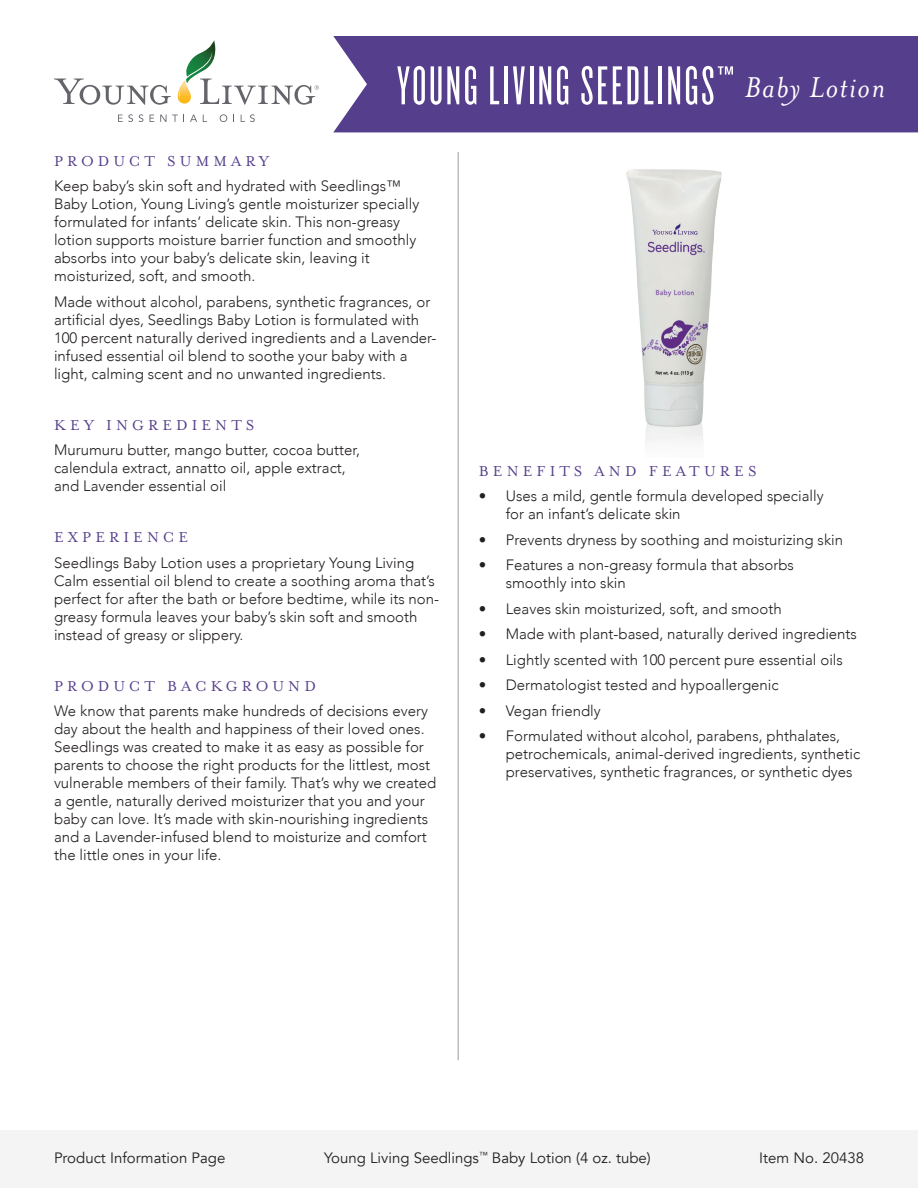
<style>
.page{position:relative;width:918px;height:1188px;background:#fff}
.page>*{position:absolute;margin:0;border:0;box-sizing:border-box;transform-origin:0 0}
.t1{font:57px "Knockout 26 Junior Flywght";letter-spacing:.05em;color:#fff}
.t2{font:16.5px "Mrs Eaves Roman";letter-spacing:.25em;color:#553e8c}
.t3{font:300 15px/18px "Avenir";color:#231f20}
.t4{font:15px "Avenir";color:#231f20}
.s1{font-family:"Mrs Eaves OT";font-style:italic;font-size:33px}
</style>
<div class="page">
<div style="left:333px;top:36px;width:585px;height:96px;background:#553e8c"></div>
<img style="left:626px;top:169px;width:96px;height:273px">
<hr style="left:458px;top:152px;width:1px;height:908px;background:#bcbdc0">
<div style="left:0;top:1130px;width:918px;height:58px;background:#f4f4f4"></div>
<svg style="left:54px;top:79px;width:117px;height:26px"></svg>
<svg style="left:118px;top:114px;width:15px;height:8px"></svg>
<svg style="left:139px;top:114px;width:4px;height:8px"></svg>
<svg style="left:150px;top:115px;width:4px;height:7px"></svg>
<svg style="left:160px;top:115px;width:6px;height:7px"></svg>
<svg style="left:172px;top:115px;width:6px;height:7px"></svg>
<svg style="left:190px;top:115px;width:7px;height:7px"></svg>
<svg style="left:220px;top:114px;width:7px;height:8px"></svg>
<svg style="left:241px;top:114px;width:14px;height:8px"></svg>
<svg style="left:177px;top:40px;width:142px;height:65px"></svg>
<p class="t1" style="left:397px;top:54px;width:489px">YOUNG LIVING SEEDLINGS™ <span class="s1">Baby Lotion</span></p>
<p class="t2" style="left:54px;top:152px;width:217px">PRODUCT SUMMARY</p>
<p class="t3" style="left:54px;top:177px;width:367px">Keep baby’s skin soft and hydrated with Seedlings™ Baby Lotion, Young Living’s gentle moisturizer specially formulated for infants’ delicate skin. This non-greasy lotion supports moisture barrier function and smoothly absorbs into your baby’s delicate skin, leaving it moisturized, soft, and smooth.</p>
<p class="t3" style="left:54px;top:292px;width:384px">Made without alcohol, parabens, synthetic fragrances, or artificial dyes, Seedlings Baby Lotion is formulated with 100 percent naturally derived ingredients and a Lavender&shy;infused essential oil blend to soothe your baby with a light, calming scent and no unwanted ingredients.</p>
<p class="t2" style="left:54px;top:416px;width:202px">KEY INGREDIENTS</p>
<p class="t3" style="left:54px;top:441px;width:308px">Murumuru butter, mango butter, cocoa butter, calendula extract, annatto oil, apple extract, and Lavender essential oil</p>
<p class="t2" style="left:54px;top:528px;width:136px">EXPERIENCE</p>
<p class="t3" style="left:54px;top:553px;width:387px">Seedlings Baby Lotion uses a proprietary Young Living Calm essential oil blend to create a soothing aroma that’s perfect for after the bath or before bedtime, while its non&shy;greasy formula leaves your baby’s skin soft and smooth instead of greasy or slippery.</p>
<p class="t2" style="left:54px;top:677px;width:264px">PRODUCT BACKGROUND</p>
<p class="t3" style="left:54px;top:702px;width:384px">We know that parents make hundreds of decisions every day about the health and happiness of their loved ones.<br>Seedlings was created to make it as easy as possible for parents to choose the right products for the littlest, most vulnerable members of their family. That’s why we created a gentle, naturally derived moisturizer that you and your baby can love. It’s made with skin-nourishing ingredients and a Lavender-infused blend to moisturize and comfort the little ones in your life.</p>
<p class="t2" style="left:479px;top:462px;width:279px">BENEFITS AND FEATURES</p>
<p class="t3" style="left:506px;top:487px;width:319px;text-indent:-27px">• Uses a mild, gentle formula developed specially for an infant’s delicate skin</p>
<p class="t3" style="left:479px;top:531px;width:366px">• Prevents dryness by soothing and moisturizing skin</p>
<p class="t3" style="left:506px;top:556px;width:290px;text-indent:-27px">• Features a non-greasy formula that absorbs smoothly into skin</p>
<p class="t3" style="left:479px;top:600px;width:305px">• Leaves skin moisturized, soft, and smooth</p>
<p class="t3" style="left:479px;top:625px;width:380px">• Made with plant-based, naturally derived ingredients</p>
<p class="t3" style="left:479px;top:651px;width:366px">• Lightly scented with 100 percent pure essential oils</p>
<p class="t3" style="left:479px;top:676px;width:301px">• Dermatologist tested and hypoallergenic</p>
<p class="t3" style="left:479px;top:702px;width:124px">• Vegan friendly</p>
<p class="t3" style="left:506px;top:727px;width:356px;text-indent:-27px">• Formulated without alcohol, parabens, phthalates, petrochemicals, animal-derived ingredients, synthetic preservatives, synthetic fragrances, or synthetic dyes</p>
<p class="t4" style="left:54px;top:1148px;width:173px">Product Information Page</p>
<p class="t4" style="left:324px;top:1148px;width:328px">Young Living Seedlings<sup>™</sup> Baby Lotion (4 oz. tube)</p>
<p class="t4" style="left:759px;top:1148px;width:106px">Item No. 20438</p>
</div>
